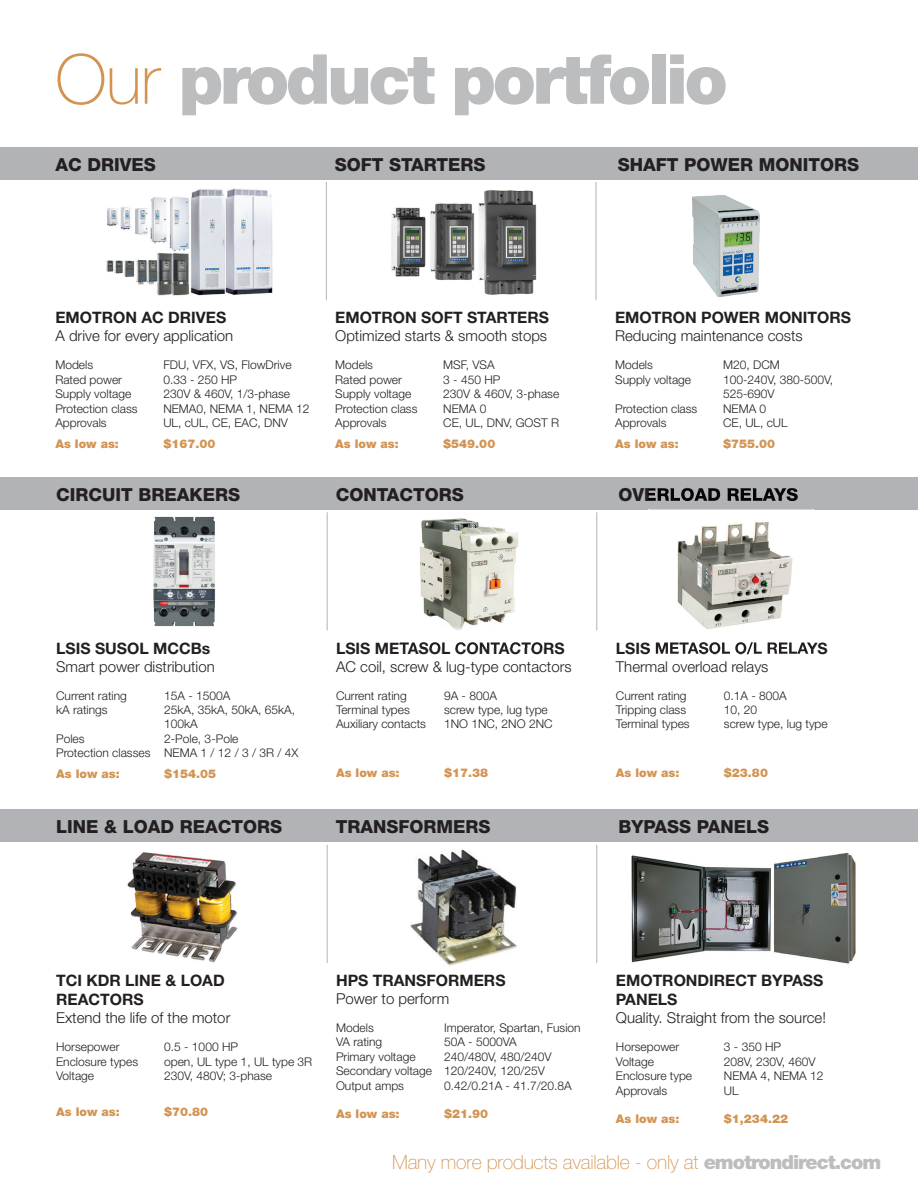
<style>
.page{position:relative;width:918px;height:1188px;background:#fff}
.page>*{position:absolute;margin:0;border:0;box-sizing:border-box;transform-origin:0 0}
.t1{font:900 69px "Helvetica Neue";letter-spacing:-.05em;color:#bbbdbf}
.t2{font:100 19.5px "Helvetica Neue";letter-spacing:-.01em;color:#d39453}
.t3{font:800 18px "Helvetica Neue";color:#231f20}
.t4{font:700 15.75px/19.8px "Helvetica Neue";color:#231f20}
.t5{font:300 15px "Helvetica Neue";color:#231f20}
.t6{font:300 12px/14.4px "Helvetica Neue";color:#231f20}
.t7{font:900 12px "Helvetica Neue";color:#d39453}
.s1{font-weight:100;color:#d39453}
.s2{font-weight:900;color:#bbbdbf}
</style>
<div class="page">
<div style="left:0;top:147px;width:918px;height:32px;background:#b2b3b6"></div>
<hr style="left:326px;top:182px;width:1px;height:118px;background:#b2b3b6">
<hr style="left:596px;top:182px;width:1px;height:118px;background:#b2b3b6">
<img style="left:106px;top:188px;width:167px;height:108px">
<img style="left:391px;top:190px;width:146px;height:105px">
<img style="left:692px;top:195px;width:68px;height:102px">
<div style="left:1px;top:477px;width:917px;height:33px;background:#b2b3b6"></div>
<hr style="left:327px;top:512px;width:1px;height:119px;background:#b2b3b6">
<hr style="left:596px;top:512px;width:1px;height:119px;background:#b2b3b6">
<img style="left:153px;top:517px;width:62px;height:109px">
<img style="left:419px;top:518px;width:100px;height:113px">
<img style="left:400px;top:642px;width:145px;height:6px">
<img style="left:649px;top:509px;width:164px;height:120px">
<img style="left:649px;top:642px;width:164px;height:12px">
<img style="left:649px;top:489px;width:149px;height:12px">
<hr style="left:327px;top:845px;width:1px;height:118px;background:#b2b3b6">
<hr style="left:596px;top:845px;width:1px;height:118px;background:#b2b3b6">
<img style="left:127px;top:852px;width:111px;height:111px">
<img style="left:410px;top:849px;width:107px;height:117px">
<img style="left:631px;top:855px;width:140px;height:108px">
<img style="left:773px;top:852px;width:83px;height:112px">
<div style="left:1px;top:810px;width:917px;height:32px;background:#b2b3b6"></div>
<h1 class="t1" style="left:55px;top:38px;width:674px"><span class="s1">Our</span> product portfolio</h1>
<h3 class="t3" style="left:55px;top:153px;width:102px">AC DRIVES</h3>
<h3 class="t3" style="left:335px;top:153px;width:152px">SOFT STARTERS</h3>
<h3 class="t3" style="left:618px;top:153px;width:243px">SHAFT POWER MONITORS</h3>
<h3 class="t4" style="left:55px;top:308px;width:172px">EMOTRON AC DRIVES</h3>
<p class="t5" style="left:55px;top:327px;width:179px">A drive for every application</p>
<p class="t6" style="left:55px;top:358px;width:39px">Models</p>
<p class="t6" style="left:163px;top:358px;width:130px">FDU, VFX, VS, FlowDrive</p>
<p class="t6" style="left:55px;top:372px;width:68px">Rated power</p>
<p class="t6" style="left:163px;top:372px;width:75px">0.33 - 250 HP</p>
<p class="t6" style="left:55px;top:386px;width:78px">Supply voltage</p>
<p class="t6" style="left:163px;top:386px;width:128px">230V &amp; 460V, 1/3-phase</p>
<p class="t6" style="left:55px;top:401px;width:84px">Protection class</p>
<p class="t6" style="left:163px;top:401px;width:148px">NEMA0, NEMA 1, NEMA 12</p>
<p class="t6" style="left:55px;top:415px;width:53px">Approvals</p>
<p class="t6" style="left:163px;top:415px;width:126px">UL, cUL, CE, EAC, DNV</p>
<p class="t7" style="left:55px;top:437px;width:65px">As low as:</p>
<p class="t7" style="left:163px;top:437px;width:54px">$167.00</p>
<h3 class="t4" style="left:335px;top:308px;width:215px">EMOTRON SOFT STARTERS</h3>
<p class="t5" style="left:335px;top:327px;width:213px">Optimized starts &amp; smooth stops</p>
<p class="t6" style="left:335px;top:358px;width:39px">Models</p>
<p class="t6" style="left:443px;top:358px;width:53px">MSF, VSA</p>
<p class="t6" style="left:335px;top:372px;width:68px">Rated power</p>
<p class="t6" style="left:443px;top:372px;width:59px">3 - 450 HP</p>
<p class="t6" style="left:335px;top:386px;width:78px">Supply voltage</p>
<p class="t6" style="left:443px;top:386px;width:118px">230V &amp; 460V, 3-phase</p>
<p class="t6" style="left:335px;top:401px;width:84px">Protection class</p>
<p class="t6" style="left:443px;top:401px;width:45px">NEMA 0</p>
<p class="t6" style="left:335px;top:415px;width:53px">Approvals</p>
<p class="t6" style="left:443px;top:415px;width:117px">CE, UL, DNV, GOST R</p>
<p class="t7" style="left:335px;top:437px;width:65px">As low as:</p>
<p class="t7" style="left:443px;top:437px;width:54px">$549.00</p>
<h3 class="t4" style="left:615px;top:308px;width:237px">EMOTRON POWER MONITORS</h3>
<p class="t5" style="left:615px;top:327px;width:189px">Reducing maintenance costs</p>
<p class="t6" style="left:615px;top:358px;width:39px">Models</p>
<p class="t6" style="left:723px;top:358px;width:58px">M20, DCM</p>
<p class="t6" style="left:615px;top:372px;width:78px">Supply voltage</p>
<p class="t6" style="left:723px;top:372px;width:112px">100-240V, 380-500V,<br>525-690V</p>
<p class="t6" style="left:615px;top:401px;width:84px">Protection class</p>
<p class="t6" style="left:723px;top:401px;width:45px">NEMA 0</p>
<p class="t6" style="left:615px;top:415px;width:53px">Approvals</p>
<p class="t6" style="left:723px;top:415px;width:66px">CE, UL, cUL</p>
<p class="t7" style="left:615px;top:437px;width:65px">As low as:</p>
<p class="t7" style="left:723px;top:437px;width:54px">$755.00</p>
<h3 class="t3" style="left:56px;top:484px;width:185px">CIRCUIT BREAKERS</h3>
<h3 class="t3" style="left:336px;top:484px;width:130px">CONTACTORS</h3>
<h3 class="t3" style="left:619px;top:484px;width:181px">OVERLOAD RELAYS</h3>
<h3 class="t4" style="left:56px;top:638px;width:156px">LSIS SUSOL MCCBs</h3>
<p class="t5" style="left:56px;top:657px;width:160px">Smart power distribution</p>
<p class="t6" style="left:56px;top:688px;width:72px">Current rating</p>
<p class="t6" style="left:164px;top:688px;width:68px">15A - 1500A</p>
<p class="t6" style="left:56px;top:702px;width:53px">kA ratings</p>
<p class="t6" style="left:164px;top:702px;width:132px">25kA, 35kA, 50kA, 65kA,<br>100kA</p>
<p class="t6" style="left:56px;top:731px;width:30px">Poles</p>
<p class="t6" style="left:56px;top:731px;width:244px;text-indent:108px">2-Pole, 3-Pole<br>Protection classes NEMA 1 / 12 / 3 / 3R / 4X</p>
<p class="t7" style="left:56px;top:767px;width:65px">As low as:</p>
<p class="t7" style="left:164px;top:767px;width:54px">$154.05</p>
<h3 class="t4" style="left:336px;top:638px;width:230px">LSIS METASOL CONTACTORS</h3>
<p class="t5" style="left:336px;top:657px;width:237px">AC coil, screw &amp; lug-type contactors</p>
<p class="t6" style="left:336px;top:688px;width:72px">Current rating</p>
<p class="t6" style="left:444px;top:688px;width:54px">9A - 800A</p>
<p class="t6" style="left:336px;top:702px;width:75px">Terminal types</p>
<p class="t6" style="left:444px;top:702px;width:105px">screw type, lug type</p>
<p class="t6" style="left:336px;top:717px;width:92px">Auxiliary contacts</p>
<p class="t6" style="left:444px;top:717px;width:110px">1NO 1NC, 2NO 2NC</p>
<p class="t7" style="left:336px;top:766px;width:65px">As low as:</p>
<p class="t7" style="left:444px;top:766px;width:46px">$17.38</p>
<p class="t5" style="left:616px;top:657px;width:154px">Thermal overload relays</p>
<p class="t6" style="left:616px;top:688px;width:72px">Current rating</p>
<p class="t6" style="left:724px;top:688px;width:64px">0.1A - 800A</p>
<p class="t6" style="left:616px;top:702px;width:72px">Tripping class</p>
<p class="t6" style="left:724px;top:702px;width:35px">10, 20</p>
<p class="t6" style="left:616px;top:717px;width:75px">Terminal types</p>
<p class="t6" style="left:724px;top:717px;width:105px">screw type, lug type</p>
<p class="t7" style="left:616px;top:766px;width:65px">As low as:</p>
<p class="t7" style="left:724px;top:766px;width:46px">$23.80</p>
<h3 class="t3" style="left:56px;top:816px;width:228px">LINE &amp; LOAD REACTORS</h3>
<h3 class="t3" style="left:336px;top:816px;width:156px">TRANSFORMERS</h3>
<h3 class="t3" style="left:619px;top:816px;width:152px">BYPASS PANELS</h3>
<h3 class="t4" style="left:56px;top:970px;width:170px">TCI KDR LINE &amp; LOAD<br>REACTORS</h3>
<p class="t5" style="left:56px;top:1009px;width:176px">Extend the life of the motor</p>
<p class="t6" style="left:56px;top:1040px;width:65px">Horsepower</p>
<p class="t6" style="left:164px;top:1040px;width:75px">0.5 - 1000 HP</p>
<p class="t6" style="left:56px;top:1054px;width:84px">Enclosure types</p>
<p class="t6" style="left:164px;top:1054px;width:150px">open, UL type 1, UL type 3R</p>
<p class="t6" style="left:56px;top:1068px;width:40px">Voltage</p>
<p class="t6" style="left:164px;top:1068px;width:109px">230V, 480V; 3-phase</p>
<p class="t7" style="left:56px;top:1104px;width:65px">As low as:</p>
<p class="t7" style="left:164px;top:1104px;width:46px">$70.80</p>
<h3 class="t4" style="left:336px;top:970px;width:171px">HPS TRANSFORMERS</h3>
<p class="t5" style="left:336px;top:990px;width:115px">Power to perform</p>
<p class="t6" style="left:336px;top:1020px;width:39px">Models</p>
<p class="t6" style="left:444px;top:1020px;width:138px">Imperator, Spartan, Fusion</p>
<p class="t6" style="left:336px;top:1035px;width:48px">VA rating</p>
<p class="t6" style="left:444px;top:1035px;width:74px">50A - 5000VA</p>
<p class="t6" style="left:336px;top:1049px;width:81px">Primary voltage</p>
<p class="t6" style="left:336px;top:1049px;width:217px;text-indent:108px">240/480V, 480/240V<br>Secondary voltage 120/240V, 120/25V<br>Output amps</p>
<p class="t6" style="left:444px;top:1078px;width:129px">0.42/0.21A - 41.7/20.8A</p>
<p class="t7" style="left:336px;top:1107px;width:65px">As low as:</p>
<p class="t7" style="left:444px;top:1107px;width:46px">$21.90</p>
<h3 class="t4" style="left:616px;top:970px;width:209px">EMOTRONDIRECT BYPASS<br>PANELS</h3>
<p class="t5" style="left:616px;top:1009px;width:212px">Quality. Straight from the source!</p>
<p class="t6" style="left:616px;top:1040px;width:65px">Horsepower</p>
<p class="t6" style="left:724px;top:1040px;width:59px">3 - 350 HP</p>
<p class="t6" style="left:616px;top:1054px;width:40px">Voltage</p>
<p class="t6" style="left:724px;top:1054px;width:93px">208V, 230V, 460V</p>
<p class="t6" style="left:616px;top:1068px;width:78px">Enclosure type</p>
<p class="t6" style="left:724px;top:1068px;width:101px">NEMA 4, NEMA 12</p>
<p class="t6" style="left:616px;top:1083px;width:53px">Approvals</p>
<p class="t6" style="left:724px;top:1083px;width:16px">UL</p>
<p class="t7" style="left:616px;top:1112px;width:65px">As low as:</p>
<p class="t7" style="left:724px;top:1112px;width:66px">$1,234.22</p>
<h2 class="t2" style="left:392px;top:1151px;width:491px">Many more products available - only at <span class="s2">emotrondirect.com</span></h2>
</div>
